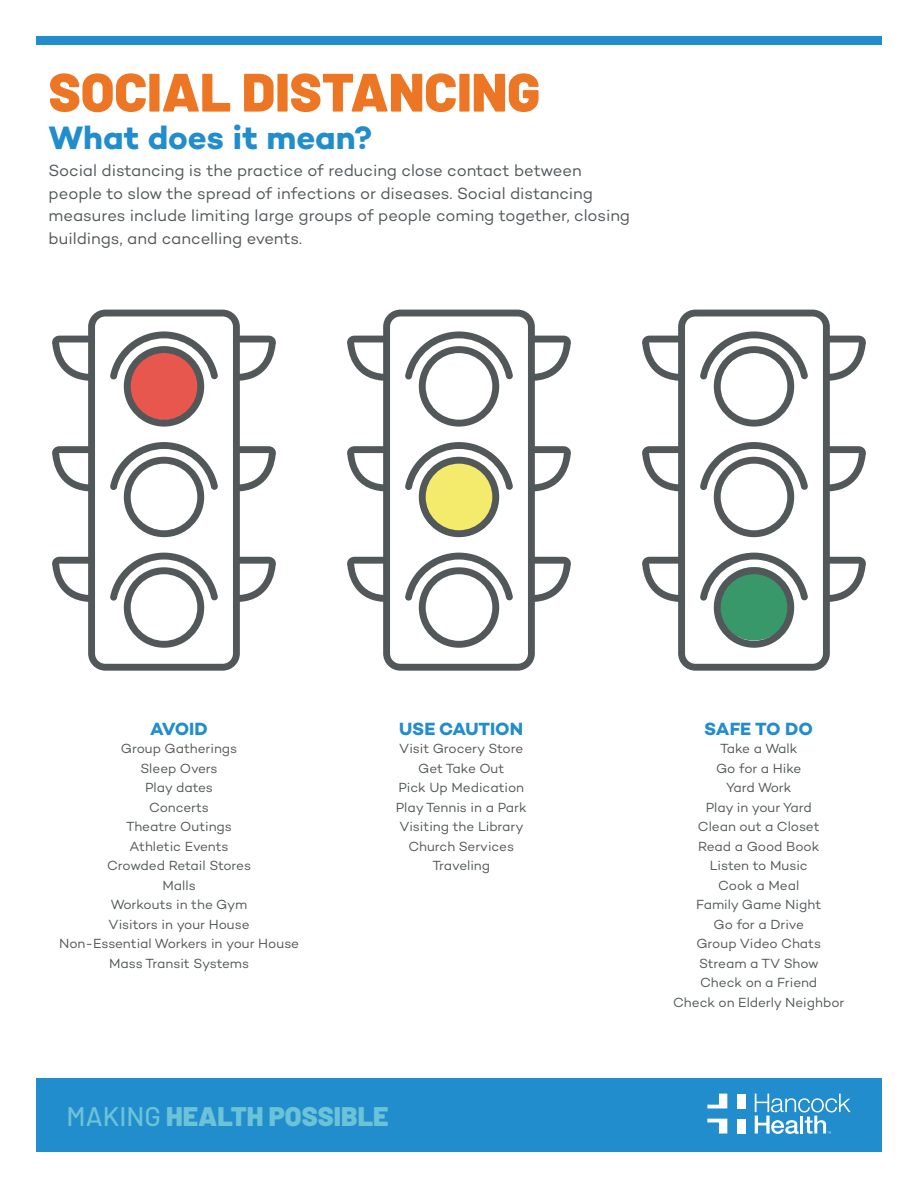
<style>
.page{position:relative;width:918px;height:1188px;background:#fff}
.page>*{position:absolute;margin:0;border:0;box-sizing:border-box;transform-origin:0 0}
.t1{font:900 54px "Barlow";color:#ed7625}
.t2{font:700 33px "Campton";color:#228dcd}
.t3{font:900 27px "Barlow";color:#6bc3d7}
.t4{font:700 18px "Campton";letter-spacing:-.005em;color:#228dcd}
.t5{font:16.5px/22.5px "Campton";letter-spacing:-.005em;color:#525759}
.t6{font:13.5px "Campton";letter-spacing:-.005em;color:#525759}
.s1{font-weight:500}
</style>
<div class="page">
<svg style="left:52px;top:310px;width:224px;height:361px"></svg>
<svg style="left:110px;top:331px;width:108px;height:96px"></svg>
<svg style="left:110px;top:442px;width:108px;height:95px"></svg>
<svg style="left:110px;top:553px;width:108px;height:95px"></svg>
<svg style="left:642px;top:310px;width:224px;height:361px"></svg>
<svg style="left:700px;top:331px;width:108px;height:96px"></svg>
<svg style="left:700px;top:442px;width:108px;height:95px"></svg>
<svg style="left:700px;top:553px;width:108px;height:95px"></svg>
<svg style="left:347px;top:310px;width:224px;height:361px"></svg>
<svg style="left:405px;top:331px;width:108px;height:96px"></svg>
<svg style="left:405px;top:442px;width:108px;height:95px"></svg>
<svg style="left:405px;top:553px;width:108px;height:95px"></svg>
<div style="left:36px;top:36px;width:846px;height:9px;background:#228dcd"></div>
<div style="left:36px;top:1078px;width:846px;height:74px;background:#228dcd"></div>
<div style="left:737px;top:1094px;width:9px;height:14px;background:#fff"></div>
<svg style="left:707px;top:1094px;width:20px;height:14px"></svg>
<div style="left:737px;top:1119px;width:9px;height:15px;background:#fff"></div>
<svg style="left:707px;top:1119px;width:20px;height:15px"></svg>
<svg style="left:755px;top:1094px;width:96px;height:40px"></svg>
<p class="t1" style="left:49px;top:59px;width:493px">SOCIAL DISTANCING</p>
<p class="t2" style="left:49px;top:117px;width:325px">What does it mean?</p>
<p class="t5" style="left:49px;top:159px;width:583px">Social distancing is the practice of reducing close contact between people to slow the spread of infections or diseases. Social distancing measures include limiting large groups of people coming together, closing buildings, and cancelling events.</p>
<p class="t4" style="left:150px;top:718px;width:59px">AVOID</p>
<p class="t6" style="left:121px;top:740px;width:118px">Group Gatherings</p>
<p class="t6" style="left:141px;top:760px;width:79px">Sleep Overs</p>
<p class="t6" style="left:145px;top:779px;width:69px">Play dates</p>
<p class="t6" style="left:149px;top:799px;width:61px">Concerts</p>
<p class="t6" style="left:126px;top:818px;width:107px">Theatre Outings</p>
<p class="t6" style="left:130px;top:838px;width:101px">Athletic Events</p>
<p class="t6" style="left:107px;top:857px;width:146px">Crowded Retail Stores</p>
<p class="t6" style="left:162px;top:877px;width:35px">Malls</p>
<p class="t6" style="left:111px;top:896px;width:138px">Workouts in the Gym</p>
<p class="t6" style="left:109px;top:916px;width:143px">Visitors in your House</p>
<p class="t6" style="left:59px;top:935px;width:242px">Non-Essential Workers in your House</p>
<p class="t6" style="left:109px;top:955px;width:142px">Mass Transit Systems</p>
<p class="t4" style="left:399px;top:718px;width:125px">USE CAUTION</p>
<p class="t6" style="left:399px;top:740px;width:126px">Visit Grocery Store</p>
<p class="t6" style="left:418px;top:760px;width:88px">Get Take Out</p>
<p class="t6" style="left:398px;top:779px;width:127px">Pick Up Medication</p>
<p class="t6" style="left:396px;top:799px;width:132px">Play Tennis in a Park</p>
<p class="t6" style="left:399px;top:818px;width:126px">Visiting the Library</p>
<p class="t6" style="left:408px;top:838px;width:107px">Church Services</p>
<p class="t6" style="left:432px;top:857px;width:59px">Traveling</p>
<p class="t3" style="left:67px;top:1100px;width:324px"><span class="s1">MAKING</span> HEALTH POSSIBLE</p>
<p class="t4" style="left:704px;top:718px;width:110px">SAFE TO DO</p>
<p class="t6" style="left:720px;top:740px;width:79px">Take a Walk</p>
<p class="t6" style="left:716px;top:760px;width:87px">Go for a Hike</p>
<p class="t6" style="left:726px;top:779px;width:67px">Yard Work</p>
<p class="t6" style="left:706px;top:799px;width:108px">Play in your Yard</p>
<p class="t6" style="left:698px;top:818px;width:123px">Clean out a Closet</p>
<p class="t6" style="left:698px;top:838px;width:123px">Read a Good Book</p>
<p class="t6" style="left:710px;top:857px;width:99px">Listen to Music</p>
<p class="t6" style="left:718px;top:877px;width:83px">Cook a Meal</p>
<p class="t6" style="left:696px;top:896px;width:126px">Family Game Night</p>
<p class="t6" style="left:714px;top:916px;width:92px">Go for a Drive</p>
<p class="t6" style="left:696px;top:935px;width:126px">Group Video Chats</p>
<p class="t6" style="left:699px;top:955px;width:121px">Stream a TV Show</p>
<p class="t6" style="left:700px;top:974px;width:119px">Check on a Friend</p>
<p class="t6" style="left:673px;top:994px;width:173px">Check on Elderly Neighbor</p>
</div>
